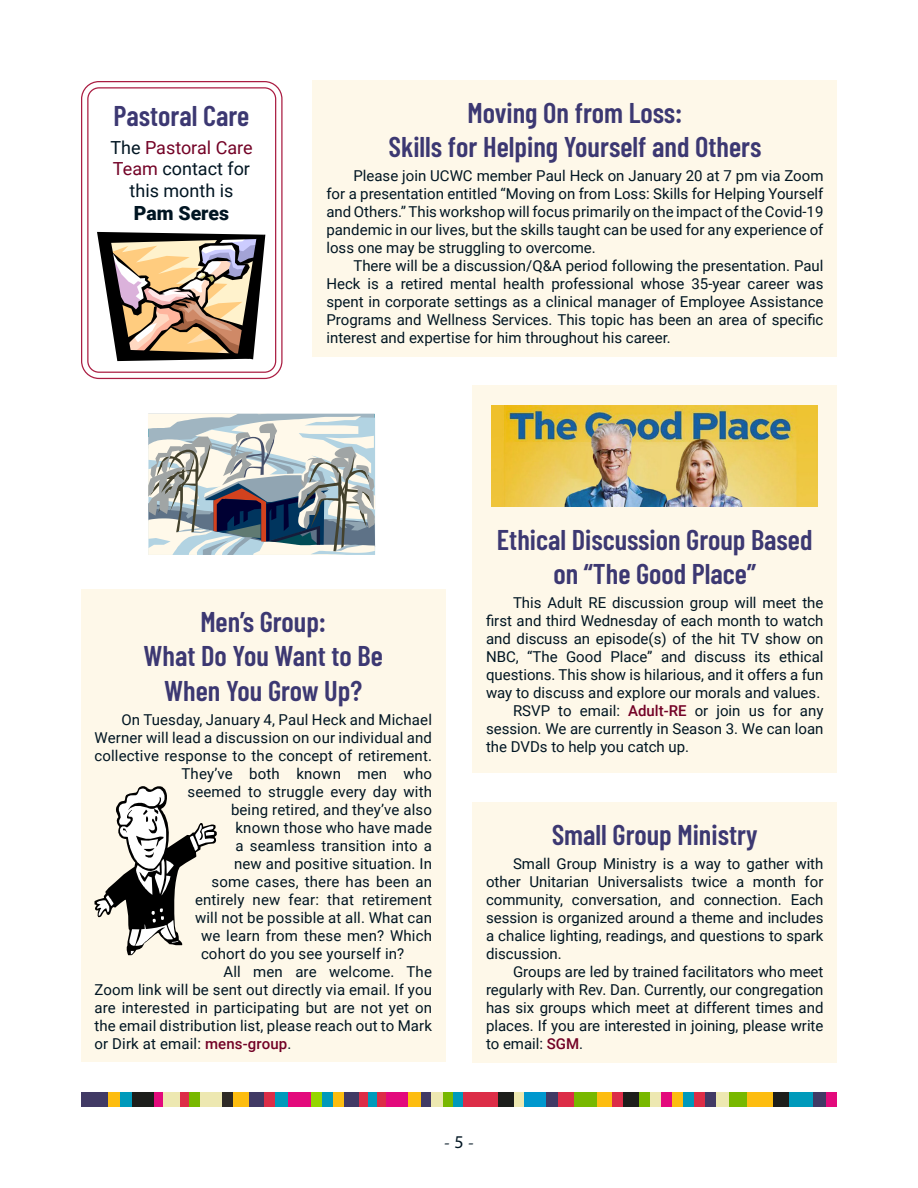
<style>
.page{position:relative;width:918px;height:1188px;background:#fff}
.page>*{position:absolute;margin:0;border:0;box-sizing:border-box;transform-origin:0 0}
.Headline{font:600 28.5px/34.2px "Barlow Condensed";color:#3c3872;text-align:center}
.Fellowtarian{font:900 19.5px "Roboto";color:#001522}
.Fellowtarian-2{font:18px/21.6px "Roboto";color:#001522;text-align:center}
.t1{font:18px "Minion Pro";color:#001522}
.Fellowtarian-3{font:15px/18px "Roboto";letter-spacing:.01em;color:#001522;text-align:justify}
.s1{color:#730226}
.s2{font-weight:500;color:#730226}
.s3{font-family:"Myriad Pro"}
</style>
<div class="page">
<div style="left:826px;top:1093px;width:11px;height:14px;background:#e30a7c"></div>
<div style="left:694px;top:1093px;width:11px;height:14px;background:#dc2d47"></div>
<div style="left:683px;top:1093px;width:11px;height:14px;background:#009abb"></div>
<div style="left:672px;top:1093px;width:11px;height:14px;background:#fdbd10"></div>
<div style="left:661px;top:1093px;width:11px;height:14px;background:#e30a7c"></div>
<div style="left:333px;top:1093px;width:11px;height:14px;background:#fdbd10"></div>
<div style="left:322px;top:1093px;width:11px;height:14px;background:#009abb"></div>
<div style="left:311px;top:1093px;width:11px;height:14px;background:#95d600"></div>
<div style="left:189px;top:1093px;width:11px;height:14px;background:#78b800"></div>
<div style="left:650px;top:1093px;width:11px;height:14px;background:#ede8b1"></div>
<div style="left:453px;top:1093px;width:11px;height:14px;background:#009abb"></div>
<div style="left:443px;top:1093px;width:10px;height:14px;background:#78b800"></div>
<div style="left:431px;top:1093px;width:12px;height:14px;background:#ede8b1"></div>
<div style="left:421px;top:1093px;width:10px;height:14px;background:#413a65"></div>
<div style="left:408px;top:1093px;width:13px;height:14px;background:#fdbd10"></div>
<div style="left:275px;top:1093px;width:13px;height:14px;background:#009abb"></div>
<div style="left:639px;top:1093px;width:11px;height:14px;background:#78b800"></div>
<div style="left:813px;top:1093px;width:13px;height:14px;background:#413a65"></div>
<div style="left:705px;top:1093px;width:11px;height:14px;background:#413a65"></div>
<div style="left:514px;top:1093px;width:11px;height:14px;background:#ede8b1"></div>
<div style="left:612px;top:1093px;width:11px;height:14px;background:#dc2d47"></div>
<div style="left:788px;top:1093px;width:25px;height:14px;background:#009abb"></div>
<div style="left:747px;top:1093px;width:26px;height:14px;background:#fdbd10"></div>
<div style="left:773px;top:1093px;width:15px;height:14px;background:#1d1e1b"></div>
<div style="left:623px;top:1093px;width:16px;height:14px;background:#1d1e1b"></div>
<div style="left:729px;top:1093px;width:18px;height:14px;background:#78b800"></div>
<div style="left:597px;top:1093px;width:15px;height:14px;background:#fdbd10"></div>
<div style="left:344px;top:1093px;width:15px;height:14px;background:#413a65"></div>
<div style="left:498px;top:1093px;width:16px;height:14px;background:#1d1e1b"></div>
<div style="left:464px;top:1093px;width:34px;height:14px;background:#dc2d47"></div>
<div style="left:288px;top:1093px;width:23px;height:14px;background:#e30a7c"></div>
<div style="left:132px;top:1093px;width:23px;height:14px;background:#1d1e1b"></div>
<div style="left:574px;top:1093px;width:23px;height:14px;background:#78b800"></div>
<div style="left:716px;top:1093px;width:13px;height:14px;background:#ede8b1"></div>
<div style="left:546px;top:1093px;width:12px;height:14px;background:#413a65"></div>
<div style="left:525px;top:1093px;width:21px;height:14px;background:#0098ce"></div>
<div style="left:558px;top:1093px;width:16px;height:14px;background:#dc2d47"></div>
<div style="left:221px;top:1093px;width:12px;height:14px;background:#2e2a25"></div>
<div style="left:200px;top:1093px;width:21px;height:14px;background:#ede8b1"></div>
<div style="left:120px;top:1093px;width:12px;height:14px;background:#009abb"></div>
<div style="left:107px;top:1093px;width:13px;height:14px;background:#fdbd10"></div>
<div style="left:233px;top:1093px;width:16px;height:14px;background:#fdbd10"></div>
<div style="left:386px;top:1093px;width:22px;height:14px;background:#e30a7c"></div>
<div style="left:81px;top:1093px;width:26px;height:14px;background:#413a65"></div>
<div style="left:368px;top:1093px;width:9px;height:14px;background:#009abb"></div>
<div style="left:377px;top:1093px;width:9px;height:14px;background:#dc2d47"></div>
<div style="left:359px;top:1093px;width:9px;height:14px;background:#dc2d47"></div>
<div style="left:163px;top:1093px;width:17px;height:14px;background:#ede8b1"></div>
<div style="left:180px;top:1093px;width:9px;height:14px;background:#dc2d47"></div>
<div style="left:155px;top:1093px;width:8px;height:14px;background:#e30a7c"></div>
<div style="left:264px;top:1093px;width:11px;height:14px;background:#dc2d47"></div>
<div style="left:249px;top:1093px;width:15px;height:14px;background:#413a65"></div>
<div style="left:81px;top:81px;width:202px;height:298px;border:1px solid #aa1d42;border-radius:17px"></div>
<div style="left:87px;top:87px;width:189px;height:286px;border:1px solid #aa1d42;border-radius:11px"></div>
<svg style="left:97px;top:232px;width:168px;height:129px"></svg>
<div style="left:81px;top:590px;width:365px;height:472px;background:#fef8e9"></div>
<div style="left:313px;top:80px;width:524px;height:276px;background:#fef8e9"></div>
<div style="left:472px;top:802px;width:365px;height:260px;background:#fef8e9"></div>
<div style="left:472px;top:385px;width:365px;height:388px;background:#fef8e9"></div>
<img style="left:492px;top:406px;width:326px;height:100px">
<svg style="left:94px;top:786px;width:123px;height:169px"></svg>
<svg style="left:148px;top:414px;width:227px;height:141px"></svg>
<p class="Headline" style="left:114px;top:98px;width:137px">Pastoral Care</p>
<p class="Fellowtarian-2" style="left:110px;top:136px;width:144px">The <span class="s1">Pastoral Care<br>Team</span> contact for this month is</p>
<p class="Fellowtarian" style="left:134px;top:200px;width:97px">Pam Seres</p>
<p class="Headline" style="left:388px;top:95px;width:374px">Moving On from Loss:<br>Skills for Helping Yourself and Others</p>
<p class="Fellowtarian-3" style="left:326px;top:166px;width:499px;text-indent:27px">Please join UCWC member Paul Heck on January 20 at 7 pm via Zoom for a presentation entitled “Moving on from Loss: Skills for Helping Yourself and Others.” This workshop will focus primarily on the impact of the Covid-19 pandemic in our lives, but the skills taught can be used for any experience of loss one may be struggling to overcome.</p>
<p class="Fellowtarian-3" style="left:326px;top:256px;width:499px;text-indent:27px">There will be a discussion/Q&amp;A period following the presentation. Paul Heck is a retired mental health professional whose 35-year career was spent in corporate settings as a clinical manager of Employee Assistance Programs and Wellness Services. This topic has been an area of specific interest and expertise for him throughout his career.</p>
<p class="Headline" style="left:144px;top:604px;width:241px">Men’s Group:<br>What Do You Want to Be<br>When You Grow Up?</p>
<p class="Fellowtarian-3" style="left:122px;top:710px;width:312px">On Tuesday, January 4, Paul Heck and Michael</p>
<p class="Fellowtarian-3" style="left:94px;top:728px;width:339px">Werner will lead a discussion on our individual and</p>
<p class="Fellowtarian-3" style="left:94px;top:746px;width:339px">collective response to the concept of retirement.</p>
<p class="Fellowtarian-3" style="left:182px;top:764px;width:252px">They’ve both known men who</p>
<p class="Fellowtarian-3" style="left:188px;top:782px;width:246px">seemed to struggle every day with</p>
<p class="Fellowtarian-3" style="left:231px;top:800px;width:203px">being retired, and they’ve also</p>
<p class="Fellowtarian-3" style="left:236px;top:818px;width:198px">known those who have made</p>
<p class="Fellowtarian-3" style="left:236px;top:836px;width:198px">a seamless transition into a</p>
<p class="Fellowtarian-3" style="left:234px;top:854px;width:200px">new and positive situation. In</p>
<p class="Fellowtarian-3" style="left:212px;top:872px;width:222px">some cases, there has been an</p>
<p class="Fellowtarian-3" style="left:195px;top:890px;width:239px">entirely new fear: that retirement</p>
<p class="Fellowtarian-3" style="left:195px;top:908px;width:239px">will not be possible at all. What can</p>
<p class="Fellowtarian-3" style="left:201px;top:926px;width:233px">we learn from these men? Which</p>
<p class="Fellowtarian-3" style="left:201px;top:944px;width:205px">cohort do you see yourself in?</p>
<p class="Fellowtarian-3" style="left:94px;top:962px;width:339px;text-indent:129px">All men are welcome. The Zoom link will be sent out directly via email. If you are interested in participating but are not yet on the email distribution list, please reach out to Mark or Dirk at email: <span class="s2">mens-group</span>.</p>
<p class="Headline" style="left:497px;top:522px;width:317px">Ethical Discussion Group Based on “The Good Place”</p>
<p class="Fellowtarian-3" style="left:486px;top:593px;width:339px;text-indent:27px">This Adult RE discussion group will meet the first and third Wednesday of each month to watch and discuss an episode(s) of the hit TV show on NBC, “The Good Place” and discuss its ethical questions. This show is hilarious, and it offers a fun way to discuss and explore our morals and values.</p>
<p class="Fellowtarian-3" style="left:486px;top:701px;width:339px;text-indent:27px">RSVP to email: <span class="s2">Adult-RE</span> or join us for any session. We are currently in Season 3. We can loan the DVDs to help you catch up.</p>
<p class="Headline" style="left:552px;top:817px;width:207px">Small Group Ministry</p>
<p class="Fellowtarian-3" style="left:486px;top:854px;width:339px;text-indent:27px">Small Group Ministry is a way to gather with other Unitarian Universalists twice a month for community, conversation, and connection. Each session is organized around a theme and includes a chalice lighting, readings, and questions to spark discussion.</p>
<p class="Fellowtarian-3" style="left:486px;top:962px;width:339px;text-indent:27px">Groups are led by trained facilitators who meet regularly with Rev. Dan. Currently, our congregation has six groups which meet at different times and places. If you are interested in joining, please write to email: <span class="s2">SGM</span>.</p>
<p class="t1" style="left:444px;top:1130px;width:32px">- <span class="s3">5</span> -</p>
</div>
